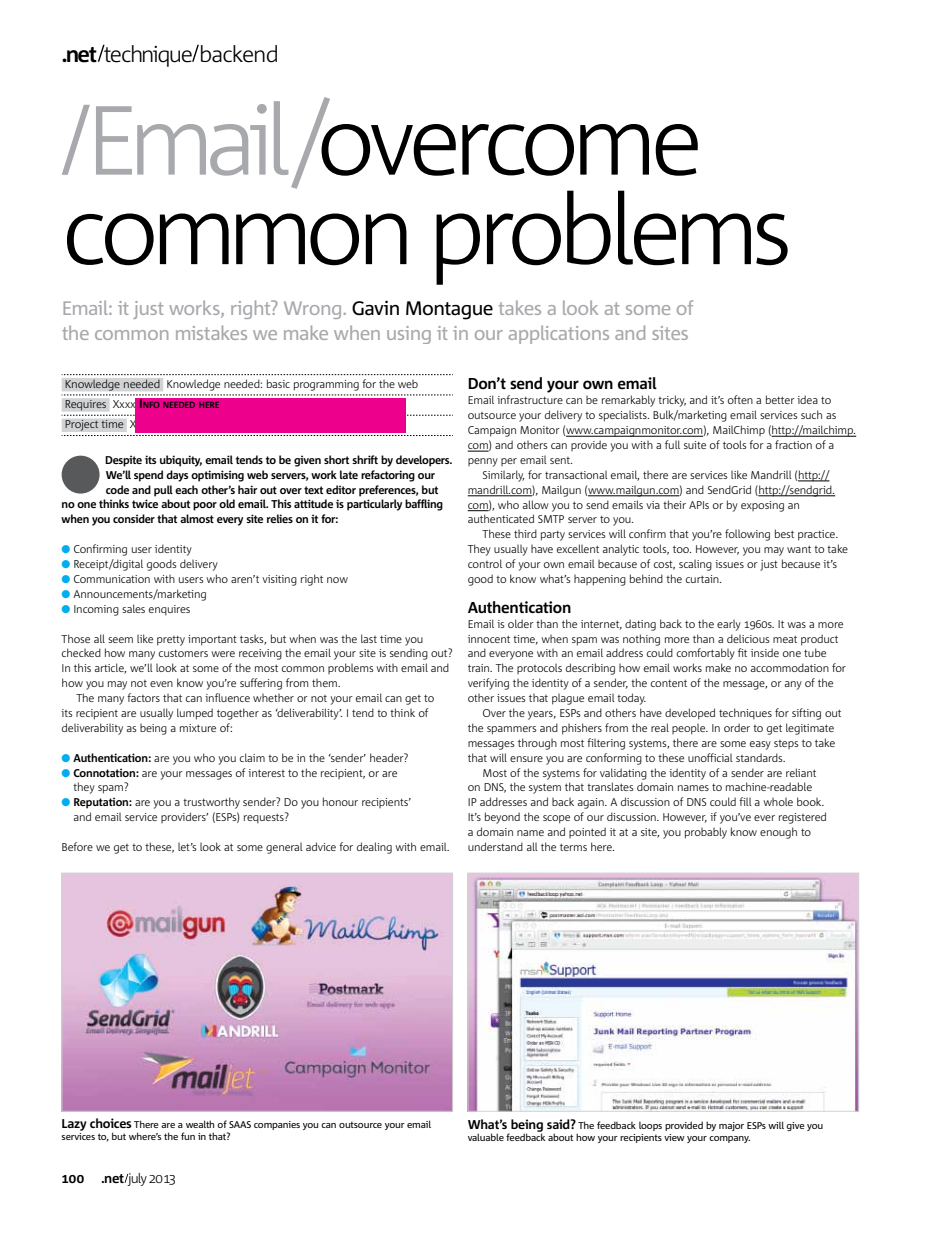
<style>
.page{position:relative;width:944px;height:1234px;background:#fff}
.page>*{position:absolute;margin:0;border:0;box-sizing:border-box;transform-origin:0 0}
.t1{font:300 97.95px/89.4px "Corpid";letter-spacing:-.08em;color:#000}
.t2{font:300 22.5px "Corpid";letter-spacing:-.06em;color:#000}
.t3{font:19.5px/24.8px "Corpid";letter-spacing:-.03em;color:#a7a9ac}
.t4{font:700 15.75px "Corpid";letter-spacing:-.02em;color:#000}
.t5{font:300 13.5px "Corpid";letter-spacing:-.065em;color:#000}
.t6{font:700 13.5px "Corpid";color:#000}
.t7{font:300 11.25px/14.9px "Corpid";letter-spacing:-.015em;color:#000}
.t8{font:700 11.25px "Corpid";letter-spacing:-.025em;color:#000}
.t9{font:9.75px/12px "Corpid";letter-spacing:-.02em;color:#000}
.t10{font:700 8.85px "Corpid";letter-spacing:-.03em;color:#000}
.s1{font-weight:700}
.s2{color:#a7a9ac}
.s3{color:#000}
.s4{color:#00aeef}
.s5{font-size:12.75px}
.s6{font-weight:700;font-size:12.75px}
</style>
<div class="page">
<svg style="left:98px;top:45px;width:7px;height:17px"></svg>
<svg style="left:192px;top:45px;width:7px;height:17px"></svg>
<svg style="left:125px;top:1173px;width:3px;height:9px"></svg>
<svg style="left:62px;top:435px;width:391px;height:1px"></svg>
<svg style="left:62px;top:374px;width:391px;height:1px"></svg>
<svg style="left:62px;top:394px;width:391px;height:1px"></svg>
<svg style="left:62px;top:415px;width:391px;height:1px"></svg>
<div style="left:62px;top:378px;width:101px;height:13px;background:#d1d3d4"></div>
<div style="left:62px;top:398px;width:48px;height:13px;background:#d1d3d4"></div>
<div style="left:62px;top:418px;width:65px;height:14px;background:#d1d3d4"></div>
<div style="left:62px;top:455px;width:38px;height:38px;background:#58595b;border-radius:50%"></div>
<hr style="left:566px;top:436px;width:137px;height:1px;background:#000">
<hr style="left:772px;top:436px;width:84px;height:1px;background:#000">
<svg style="left:468px;top:451px;width:21px;height:1px"></svg>
<hr style="left:798px;top:480px;width:31px;height:1px;background:#000">
<hr style="left:468px;top:495px;width:64px;height:1px;background:#000">
<hr style="left:588px;top:495px;width:91px;height:1px;background:#000">
<hr style="left:758px;top:495px;width:77px;height:1px;background:#000">
<svg style="left:468px;top:510px;width:21px;height:1px"></svg>
<svg style="left:62px;top:105px;width:28px;height:70px"></svg>
<img style="left:64px;top:874px;width:387px;height:235px">
<div style="left:62px;top:872px;width:391px;height:239px;border:1px solid #d1d3d4"></div>
<img style="left:470px;top:874px;width:387px;height:235px">
<div style="left:468px;top:872px;width:391px;height:239px;border:1px solid #d1d3d4"></div>
<div style="left:135px;top:398px;width:270px;height:34px;background:#ec008c"></div>
<h2 class="t2" style="left:62px;top:42px;width:219px"><span class="s1">.net</span> technique backend</h2>
<h1 class="t1" style="left:62px;top:97px;width:732px"><span class="s2">Email/</span>overcome common problems</h1>
<h3 class="t3" style="left:62px;top:296px;width:634px">Email: it just works, right? Wrong. <span class="s3">Gavin Montague</span> takes a look at some of the common mistakes we make when using it in our applications and sites</h3>
<h3 class="t4" style="left:468px;top:375px;width:190px">Don’t send your own email</h3>
<p class="t7" style="left:468px;top:393px;width:365px">Email infrastructure can be remarkably tricky, and it’s often a better idea to</p>
<p class="t7" style="left:468px;top:408px;width:370px">outsource your delivery to specialists. Bulk/marketing email services such as</p>
<p class="t7" style="left:468px;top:422px;width:390px">Campaign Monitor (www.campaignmonitor.com), MailChimp (http://mailchimp.</p>
<p class="t7" style="left:468px;top:437px;width:368px">com) and others can provide you with a full suite of tools for a fraction of a</p>
<p class="t7" style="left:468px;top:452px;width:107px">penny per email sent.</p>
<p class="t7" style="left:483px;top:467px;width:348px">Similarly, for transactional email, there are services like Mandrill (http://</p>
<p class="t7" style="left:468px;top:482px;width:369px">mandrill.com), Mailgun (www.mailgun.com) and SendGrid (http://sendgrid.</p>
<p class="t7" style="left:468px;top:497px;width:334px">com), who allow you to send emails via their APIs or by exposing an</p>
<p class="t7" style="left:468px;top:512px;width:168px">authenticated SMTP server to you.</p>
<p class="t7" style="left:483px;top:527px;width:357px">These third party services will confirm that you’re following best practice.</p>
<p class="t7" style="left:468px;top:542px;width:382px">They usually have excellent analytic tools, too. However, you may want to take</p>
<p class="t7" style="left:468px;top:556px;width:371px">control of your own email because of cost, scaling issues or just because it’s</p>
<p class="t7" style="left:468px;top:571px;width:256px">good to know what’s happening behind the curtain.</p>
<h3 class="t4" style="left:468px;top:598px;width:105px">Authentication</h3>
<p class="t7" style="left:468px;top:616px;width:380px">Email is older than the internet, dating back to the early 1960s. It was a more innocent time, when spam was nothing more than a delicious meat product and everyone with an email address could comfortably fit inside one tube train. The protocols describing how email works make no accommodation for verifying the identity of a sender, the content of the message, or any of the other issues that plague email today.</p>
<p class="t7" style="left:483px;top:705px;width:361px">Over the years, ESPs and others have developed techniques for sifting out</p>
<p class="t7" style="left:468px;top:720px;width:368px">the spammers and phishers from the real people. In order to get legitimate</p>
<p class="t7" style="left:468px;top:735px;width:369px">messages through most filtering systems, there are some easy steps to take</p>
<p class="t7" style="left:468px;top:750px;width:320px">that will ensure you are conforming to these unofficial standards.</p>
<p class="t7" style="left:483px;top:765px;width:336px">Most of the systems for validating the identity of a sender are reliant</p>
<p class="t7" style="left:468px;top:780px;width:346px">on DNS, the system that translates domain names to machine-readable</p>
<p class="t7" style="left:468px;top:795px;width:358px">IP addresses and back again. A discussion of DNS could fill a whole book.</p>
<p class="t7" style="left:468px;top:809px;width:361px">It’s beyond the scope of our discussion. However, if you’ve ever registered</p>
<p class="t7" style="left:468px;top:824px;width:345px">a domain name and pointed it at a site, you probably know enough to</p>
<p class="t7" style="left:468px;top:839px;width:149px">understand all the terms here.</p>
<p class="t7" style="left:65px;top:373px;width:355px;line-height:20.2px">Knowledge needed Knowledge needed: basic programming for the web<br>Requires Xxxxxxxx x xxxxxxxxxxxx xxxxxxxxxxxxxxxxx<br>Project time X hour</p>
<p class="t8" style="left:105px;top:453px;width:349px">Despite its ubiquity, email tends to be given short shrift by developers.</p>
<p class="t8" style="left:106px;top:468px;width:331px">We’ll spend days optimising web servers, work late refactoring our</p>
<p class="t8" style="left:106px;top:483px;width:334px">code and pull each other’s hair out over text editor preferences, but</p>
<p class="t8" style="left:62px;top:498px;width:383px">no one thinks twice about poor old email. This attitude is particularly baffling</p>
<p class="t8" style="left:62px;top:513px;width:278px">when you consider that almost every site relies on it for:</p>
<p class="t7" style="left:62px;top:542px;width:132px"><span class="s4">●</span> Confirming user identity</p>
<p class="t7" style="left:62px;top:556px;width:158px"><span class="s4">●</span> Receipt/digital goods delivery</p>
<p class="t7" style="left:62px;top:571px;width:288px"><span class="s4">●</span> Communication with users who aren’t visiting right now</p>
<p class="t7" style="left:62px;top:586px;width:147px"><span class="s4">●</span> Announcements/marketing</p>
<p class="t7" style="left:62px;top:601px;width:131px"><span class="s4">●</span> Incoming sales enquires</p>
<p class="t7" style="left:62px;top:631px;width:363px">Those all seem like pretty important tasks, but when was the last time you</p>
<p class="t7" style="left:62px;top:646px;width:393px">checked how many customers were receiving the email your site is sending out?</p>
<p class="t7" style="left:62px;top:661px;width:389px">In this article, we’ll look at some of the most common problems with email and</p>
<p class="t7" style="left:62px;top:675px;width:280px">how you may not even know you’re suffering from them.</p>
<p class="t7" style="left:77px;top:690px;width:359px">The many factors that can influence whether or not your email can get to</p>
<p class="t7" style="left:62px;top:705px;width:368px">its recipient are usually lumped together as ‘deliverability’. I tend to think of</p>
<p class="t7" style="left:62px;top:720px;width:173px">deliverability as being a mixture of:</p>
<p class="t7" style="left:62px;top:750px;width:349px"><span class="s4">●</span> <span class="s1">Authentication:</span> are you who you claim to be in the ‘sender’ header?</p>
<p class="t7" style="left:73px;top:765px;width:326px;text-indent:-12px"><span class="s4">●</span> <span class="s1">Connotation:</span> are your messages of interest to the recipient, or are they spam?</p>
<p class="t7" style="left:73px;top:795px;width:339px;text-indent:-12px"><span class="s4">●</span> <span class="s1">Reputation:</span> are you a trustworthy sender? Do you honour recipients’ and email service providers’ (ESPs) requests?</p>
<p class="t7" style="left:62px;top:839px;width:390px">Before we get to these, let’s look at some general advice for dealing with email.</p>
<p class="t10" style="left:139px;top:400px;width:82px"><span class="s5">I</span>NFO NEEDED HERE</p>
<p class="t9" style="left:62px;top:1118px;width:371px"><span class="s6">Lazy choices</span> There are a wealth of SAAS companies you can outsource your email services to, but where’s the fun in that?</p>
<p class="t9" style="left:468px;top:1119px;width:357px"><span class="s6">What’s being said?</span> The feedback loops provided by major ESPs will give you valuable feedback about how your recipients view your company.</p>
<p class="t6" style="left:62px;top:1170px;width:24px">100</p>
<p class="t5" style="left:101px;top:1170px;width:77px"><span class="s1">.net</span> july 2013</p>
</div>
